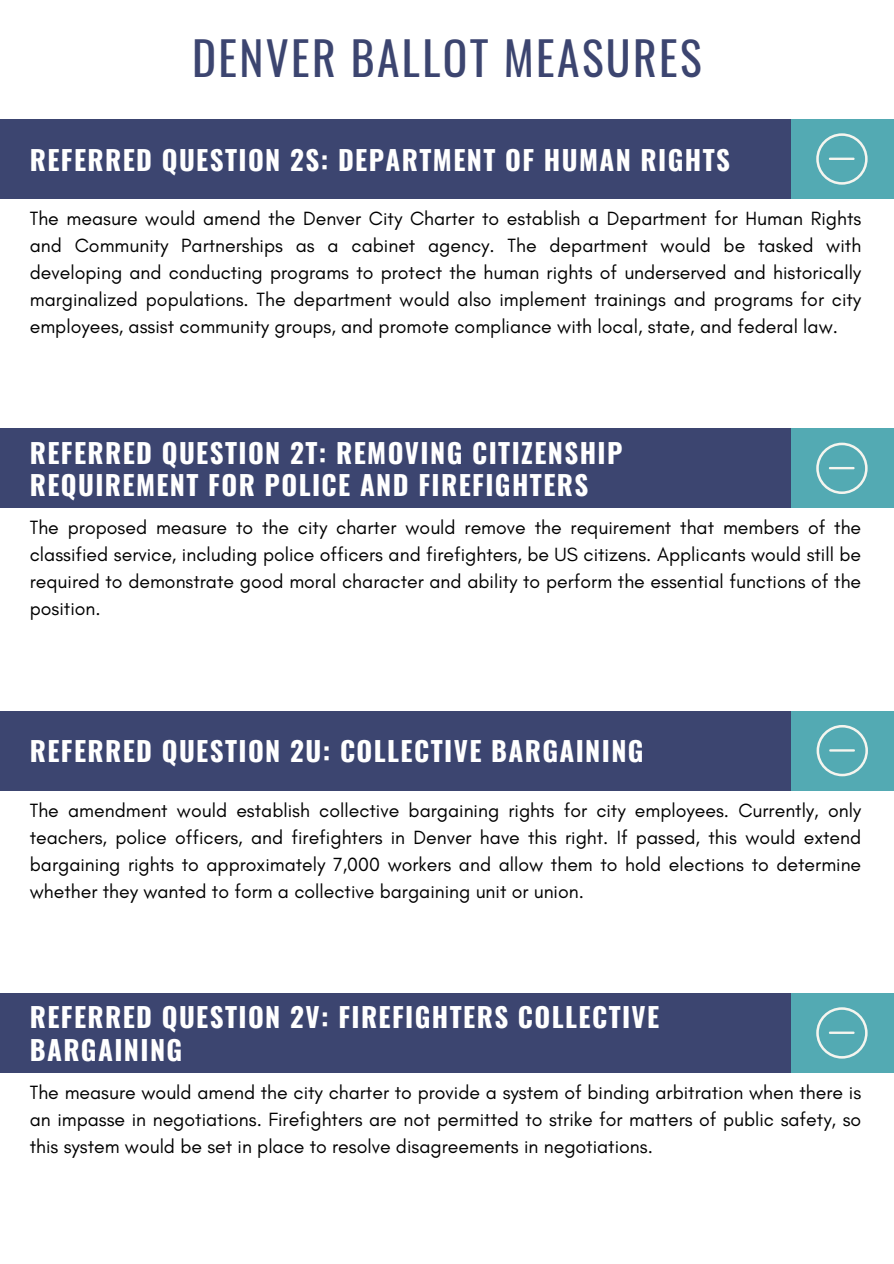
<style>
.page{position:relative;width:894px;height:1264px;background:#fff}
.page>*{position:absolute;margin:0;border:0;box-sizing:border-box;transform-origin:0 0}
.t1{font:45.6px "Oswald";letter-spacing:.05em;color:#3c4570}
.t2{font:700 27px/32.7px "Oswald";letter-spacing:.05em;color:#fff}
.t3{font:19.5px/27px "Glacial Indifference";color:#000;text-align:justify}
</style>
<div class="page">
<div style="left:0;top:119px;width:890px;height:80px;background:#3c4570"></div>
<div style="left:790px;top:119px;width:103px;height:80px;background:#53aab3"></div>
<div style="left:0;top:428px;width:890px;height:80px;background:#3c4570"></div>
<div style="left:790px;top:428px;width:103px;height:80px;background:#53aab3"></div>
<div style="left:0;top:710px;width:890px;height:80px;background:#3c4570"></div>
<div style="left:790px;top:710px;width:103px;height:80px;background:#53aab3"></div>
<div style="left:0;top:993px;width:890px;height:79px;background:#3c4570"></div>
<div style="left:790px;top:993px;width:103px;height:79px;background:#53aab3"></div>
<svg style="left:816px;top:133px;width:51px;height:52px"></svg>
<hr style="left:828px;top:158px;width:26px;height:2px;background:#f5f5ef;border-radius:2px">
<svg style="left:816px;top:442px;width:51px;height:52px"></svg>
<hr style="left:828px;top:467px;width:26px;height:2px;background:#f5f5ef;border-radius:2px">
<svg style="left:816px;top:725px;width:51px;height:51px"></svg>
<hr style="left:828px;top:749px;width:27px;height:2px;background:#f5f5ef;border-radius:2px">
<svg style="left:816px;top:1007px;width:51px;height:51px"></svg>
<hr style="left:828px;top:1031px;width:26px;height:2px;background:#f5f5ef;border-radius:2px">
<h1 class="t1" style="left:192px;top:22px;width:511px">DENVER BALLOT MEASURES</h1>
<h2 class="t2" style="left:30px;top:142px;width:701px">REFERRED QUESTION 2S: DEPARTMENT OF HUMAN RIGHTS</h2>
<p class="t3" style="left:30px;top:205px;width:832px">The measure would amend the Denver City Charter to establish a Department for Human Rights and Community Partnerships as a cabinet agency. The department would be tasked with developing and conducting programs to protect the human rights of underserved and historically marginalized populations. The department would also implement trainings and programs for city employees, assist community groups, and promote compliance with local, state, and federal law.</p>
<p class="t2" style="left:30px;top:435px;width:594px">REFERRED QUESTION 2T: REMOVING CITIZENSHIP<br>REQUIREMENT FOR POLICE AND FIREFIGHTERS</p>
<h2 class="t3" style="left:30px;top:514px;width:832px">The proposed measure to the city charter would remove the requirement that members of the classified service, including police officers and firefighters, be US citizens. Applicants would still be required to demonstrate good moral character and ability to perform the essential functions of the position.</h2>
<p class="t2" style="left:30px;top:734px;width:615px">REFERRED QUESTION 2U: COLLECTIVE BARGAINING</p>
<p class="t3" style="left:30px;top:796px;width:832px">The amendment would establish collective bargaining rights for city employees. Currently, only teachers, police officers, and firefighters in Denver have this right. If passed, this would extend bargaining rights to approximately 7,000 workers and allow them to hold elections to determine whether they wanted to form a collective bargaining unit or union.</p>
<p class="t2" style="left:30px;top:999px;width:631px">REFERRED QUESTION 2V: FIREFIGHTERS COLLECTIVE<br>BARGAINING</p>
<h2 class="t3" style="left:30px;top:1078px;width:832px">The measure would amend the city charter to provide a system of binding arbitration when there is an impasse in negotiations. Firefighters are not permitted to strike for matters of public safety, so this system would be set in place to resolve disagreements in negotiations.</h2>
</div>
